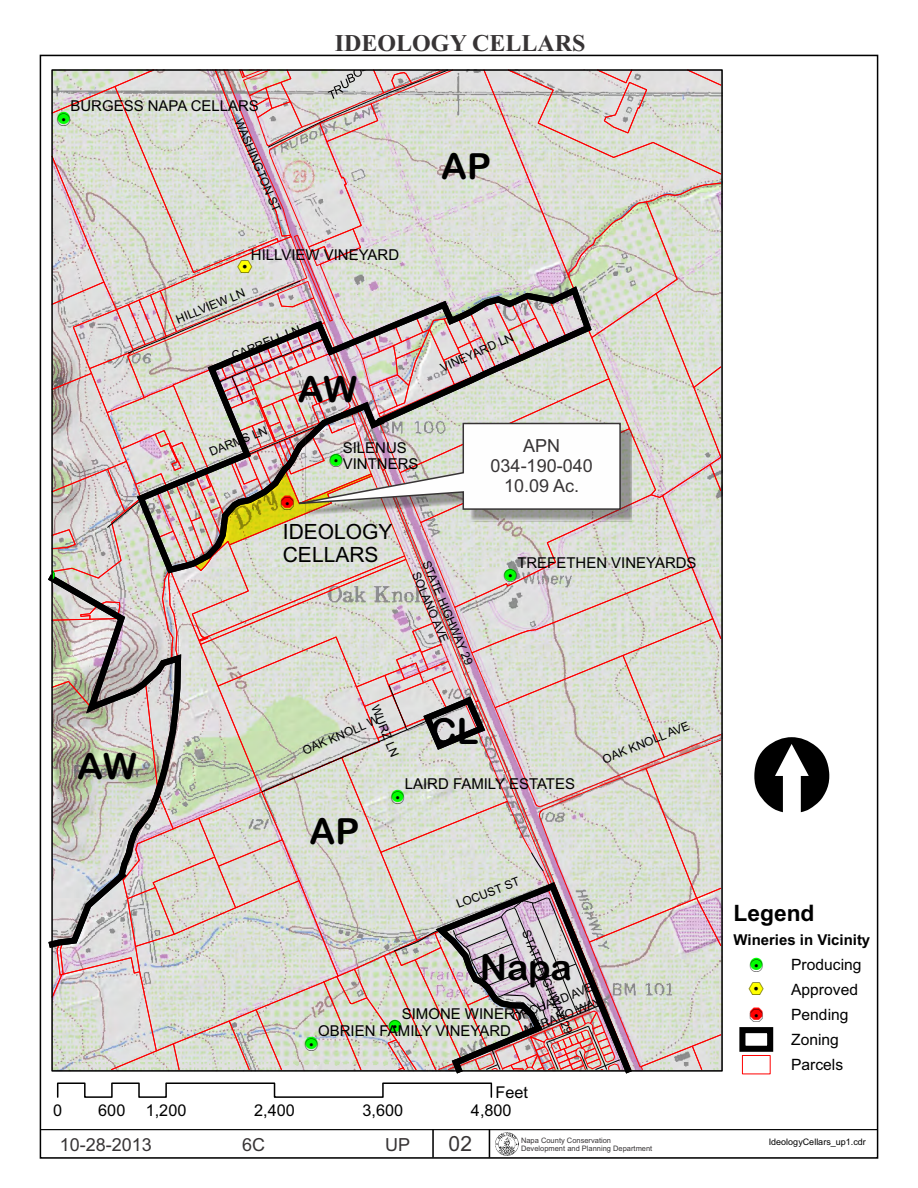
<style>
.page{position:relative;width:918px;height:1188px;background:#fff}
.page>*{position:absolute;margin:0;border:0;box-sizing:border-box;transform-origin:0 0}
.t1{font:93.6px "ESRI North";color:#000}
.t2{font:36px "Arial Rounded MT Bold";color:#000}
.t3{font:700 24px "Times New Roman";color:#373435}
.t4{font:700 22.8px "Arial";color:#000}
.t5{font:21.3px "ESRI Default Marker";color:#ff0}
.t6{font:21px/23.4px "Arial";color:#000}
.t7{font:21px "Arial";color:#373435}
.t8{font:18px/20.1px "Arial";color:#373435;text-align:center}
.t9{font:18px "ESRI Default Marker";color:#0f0}
.t10{font:18px "ESRI Default Marker";color:#f00}
.t11{font:16.2px "Arial";color:#000}
.t12{font:15.6px/25.2px "Arial";color:#000}
.t13{font:15px/16.6px "Arial";color:#000}
.t14{font:700 15px "Arial";color:#000}
.t15{font:12px "Arial";color:#000}
.t16{font:11.85px "Arial";color:#000}
.t17{font:9px "Arial";color:#000}
.t18{font:7.5px "Arial";color:#373435}
.s1{color:#000}
</style>
<div class="page">
<hr style="left:41px;top:1129px;width:836px;height:1px;background:#000">
<hr style="left:432px;top:1129px;width:2px;height:29px;background:#000">
<svg style="left:489px;top:1130px;width:1px;height:28px"></svg>
<img style="left:495px;top:1133px;width:23px;height:23px">
<svg style="left:739px;top:1027px;width:35px;height:48px"></svg>
<img style="left:51px;top:69px;width:671px;height:1029px">
<p class="t13" style="left:70px;top:99px;width:190px">BURGESS NAPA CELLARS</p>
<p class="t9" style="left:57px;top:112px;width:14px">!<span class="s1">.</span></p>
<p class="t16" style="left:242px;top:117px;width:102px;rotate:67deg">WASHINGTON ST</p>
<h3 class="t3" style="left:335px;top:35px;width:252px">IDEOLOGY CELLARS</h3>
<h2 class="t2" style="left:441px;top:153px;width:51px">AP</h2>
<p class="t13" style="left:251px;top:248px;width:150px">HILLVIEW VINEYARD</p>
<h3 class="t5" style="left:237px;top:258px;width:16px">%<span class="s1">2</span></h3>
<p class="t15" style="left:175px;top:315px;width:75px;rotate:-22deg">HILLVIEW LN</p>
<p class="t15" style="left:231px;top:352px;width:75px;rotate:-22deg">CARRELL LN</p>
<p class="t15" style="left:208px;top:448px;width:63px;rotate:-22deg">DARMS LN</p>
<h2 class="t2" style="left:298px;top:376px;width:61px">AW</h2>
<p class="t10" style="left:281px;top:495px;width:14px">&amp;<span class="s1">3</span></p>
<p class="t13" style="left:343px;top:441px;width:77px">SILENUS<br>VINTNERS</p>
<p class="t9" style="left:330px;top:453px;width:14px">!<span class="s1">.</span></p>
<p class="t16" style="left:439px;top:364px;width:80px;rotate:-24deg">VINEYARD LN</p>
<p class="t8" style="left:491px;top:437px;width:104px">APN<br>034-190-040<br>10.09 Ac.</p>
<h2 class="t2" style="left:77px;top:753px;width:61px">AW</h2>
<h3 class="t6" style="left:283px;top:521px;width:111px">IDEOLOGY<br>CELLARS</h3>
<p class="t16" style="left:430px;top:560px;width:113px;rotate:67deg">STATE HIGHWAY 29</p>
<p class="t16" style="left:420px;top:571px;width:77px;rotate:67deg">SOLANO AVE</p>
<p class="t15" style="left:379px;top:704px;width:56px;rotate:68deg">WURZ LN</p>
<p class="t16" style="left:301px;top:747px;width:83px;rotate:-23deg">OAK KNOLL W</p>
<h2 class="t2" style="left:430px;top:718px;width:50px">CL</h2>
<p class="t13" style="left:517px;top:555px;width:181px">TREFETHEN VINEYARDS</p>
<p class="t9" style="left:504px;top:568px;width:14px">!<span class="s1">.</span></p>
<p class="t15" style="left:601px;top:756px;width:94px;rotate:-22deg">OAK KNOLL AVE</p>
<h2 class="t2" style="left:310px;top:818px;width:51px">AP</h2>
<p class="t13" style="left:405px;top:777px;width:172px">LAIRD FAMILY ESTATES</p>
<p class="t9" style="left:392px;top:789px;width:14px">!<span class="s1">.</span></p>
<p class="t15" style="left:455px;top:900px;width:68px;rotate:-21deg">LOCUST ST</p>
<p class="t16" style="left:530px;top:929px;width:113px;rotate:67deg">STATE HIGHWAY 29</p>
<h2 class="t2" style="left:480px;top:954px;width:94px">Napa</h2>
<p class="t15" style="left:511px;top:1014px;width:87px;rotate:-22deg">ORCHARD AVE</p>
<p class="t15" style="left:523px;top:1026px;width:83px;rotate:-21deg">MERANO WAY</p>
<p class="t13" style="left:402px;top:1007px;width:124px">SIMONE WINERY</p>
<p class="t9" style="left:389px;top:1019px;width:14px">!<span class="s1">.</span></p>
<p class="t13" style="left:318px;top:1024px;width:194px">OBRIEN FAMILY VINEYARD</p>
<p class="t9" style="left:305px;top:1037px;width:14px">!<span class="s1">.</span></p>
<p class="t11" style="left:495px;top:1086px;width:34px">Feet</p>
<p class="t11" style="left:53px;top:1105px;width:11px">0</p>
<p class="t11" style="left:98px;top:1105px;width:29px">600</p>
<p class="t11" style="left:146px;top:1105px;width:42px">1,200</p>
<p class="t11" style="left:254px;top:1105px;width:42px">2,400</p>
<p class="t11" style="left:363px;top:1105px;width:42px">3,600</p>
<p class="t11" style="left:471px;top:1105px;width:42px">4,800</p>
<h1 class="t1" style="left:754px;top:728px;width:76px">[</h1>
<h3 class="t4" style="left:734px;top:904px;width:82px">Legend</h3>
<p class="t14" style="left:734px;top:934px;width:138px">Wineries in Vicinity</p>
<p class="t9" style="left:750px;top:957px;width:14px">!<span class="s1">.</span></p>
<p class="t12" style="left:791px;top:953px;width:72px">Producing</p>
<h3 class="t5" style="left:749px;top:980px;width:16px">%<span class="s1">2</span></h3>
<p class="t12" style="left:791px;top:978px;width:68px">Approved</p>
<p class="t10" style="left:750px;top:1008px;width:14px">&amp;<span class="s1">3</span></p>
<p class="t12" style="left:791px;top:1004px;width:59px">Pending<br>Zoning<br>Parcels</p>
<h3 class="t7" style="left:449px;top:1136px;width:25px">02</h3>
<p class="t18" style="left:521px;top:1146px;width:133px">Development and Planning Department</p>
<p class="t8" style="left:60px;top:1136px;width:94px">10-28-2013</p>
<p class="t8" style="left:242px;top:1136px;width:25px">6C</p>
<p class="t8" style="left:385px;top:1136px;width:26px">UP</p>
<p class="t18" style="left:521px;top:1138px;width:92px">Napa County Conservation</p>
<p class="t17" style="left:769px;top:1138px;width:99px">IdeologyCellars_up1.cdr</p>
</div>
